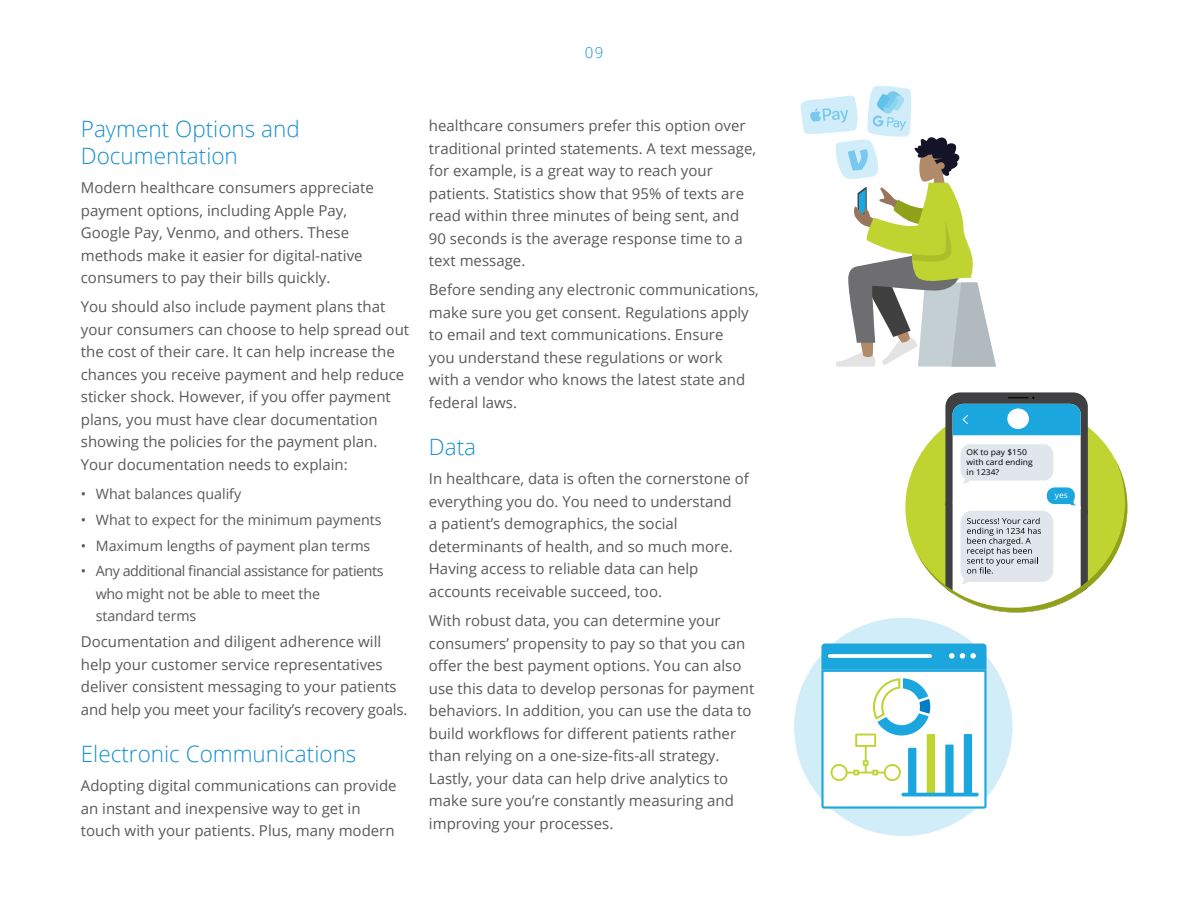
<style>
.page{position:relative;width:1188px;height:918px;background:#fff}
.page>*{position:absolute;margin:0;border:0;box-sizing:border-box;transform-origin:0 0}
.t1{font:300 22.5px/27px "Open Sans";color:#168fcf}
.t2{font:15px/22.5px "Open Sans";color:#58595b}
.t3{font:300 15px "Open Sans";color:#168fcf}
.t4{font:14.25px "Open Sans";color:#58595b}
.t5{font:14.25px/22.5px "Open Sans";letter-spacing:-.03em;color:#58595b}
.t6{font:8.1px/9.9px "Open Sans";color:#000;scale:1.06 1}
.t7{font:8.1px "Open Sans";color:#fff;scale:1.06 1}
</style>
<div class="page">
<svg style="left:800px;top:86px;width:196px;height:281px"></svg>
<svg style="left:916px;top:392px;width:211px;height:220px"></svg>
<div style="left:794px;top:618px;width:219px;height:218px;background:#d1edf7;border-radius:50%"></div>
<svg style="left:821px;top:644px;width:166px;height:165px;background:#bde4ed"></svg>
<p class="t3" style="left:585px;top:42px;width:20px">09</p>
<h1 class="t1" style="left:81px;top:115px;width:220px">Payment Options and<br>Documentation</h1>
<p class="t2" style="left:81px;top:176px;width:295px">Modern healthcare consumers appreciate payment options, including Apple Pay, Google Pay, Venmo, and others. These methods make it easier for digital-native consumers to pay their bills quickly.</p>
<p class="t2" style="left:81px;top:295px;width:330px">You should also include payment plans that your consumers can choose to help spread out the cost of their care. It can help increase the chances you receive payment and help reduce sticker shock. However, if you offer payment plans, you must have clear documentation showing the policies for the payment plan.<br>Your documentation needs to explain:</p>
<p class="t4" style="left:81px;top:484px;width:162px">• What balances qualify</p>
<p class="t4" style="left:81px;top:510px;width:302px">• What to expect for the minimum payments</p>
<p class="t4" style="left:81px;top:536px;width:291px">• Maximum lengths of payment plan terms</p>
<p class="t5" style="left:96px;top:560px;width:289px;text-indent:-15px">• Any additional financial assistance for patients who might not be able to meet the<br>standard terms</p>
<p class="t2" style="left:81px;top:630px;width:328px">Documentation and diligent adherence will help your customer service representatives deliver consistent messaging to your patients and help you meet your facility’s recovery goals.</p>
<h1 class="t1" style="left:81px;top:740px;width:277px">Electronic Communications</h1>
<p class="t2" style="left:81px;top:774px;width:317px">Adopting digital communications can provide an instant and inexpensive way to get in touch with your patients. Plus, many modern</p>
<p class="t2" style="left:429px;top:114px;width:329px">healthcare consumers prefer this option over traditional printed statements. A text message, for example, is a great way to reach your patients. Statistics show that 95% of texts are read within three minutes of being sent, and 90 seconds is the average response time to a text message.</p>
<p class="t2" style="left:429px;top:278px;width:332px">Before sending any electronic communications, make sure you get consent. Regulations apply to email and text communications. Ensure<br>you understand these regulations or work<br>with a vendor who knows the latest state and federal laws.</p>
<h1 class="t1" style="left:429px;top:433px;width:49px">Data</h1>
<p class="t2" style="left:429px;top:467px;width:322px">In healthcare, data is often the cornerstone of everything you do. You need to understand<br>a patient’s demographics, the social determinants of health, and so much more.<br>Having access to reliable data can help accounts receivable succeed, too.</p>
<p class="t2" style="left:429px;top:609px;width:327px">With robust data, you can determine your consumers’ propensity to pay so that you can offer the best payment options. You can also use this data to develop personas for payment behaviors. In addition, you can use the data to build workflows for different patients rather than relying on a one-size-fits-all strategy.<br>Lastly, your data can help drive analytics to make sure you’re constantly measuring and improving your processes.</p>
<p class="t6" style="left:967px;top:447px;width:64px">OK to pay $150 with card ending in 1234?</p>
<p class="t7" style="left:1055px;top:489px;width:14px">yes</p>
</div>
